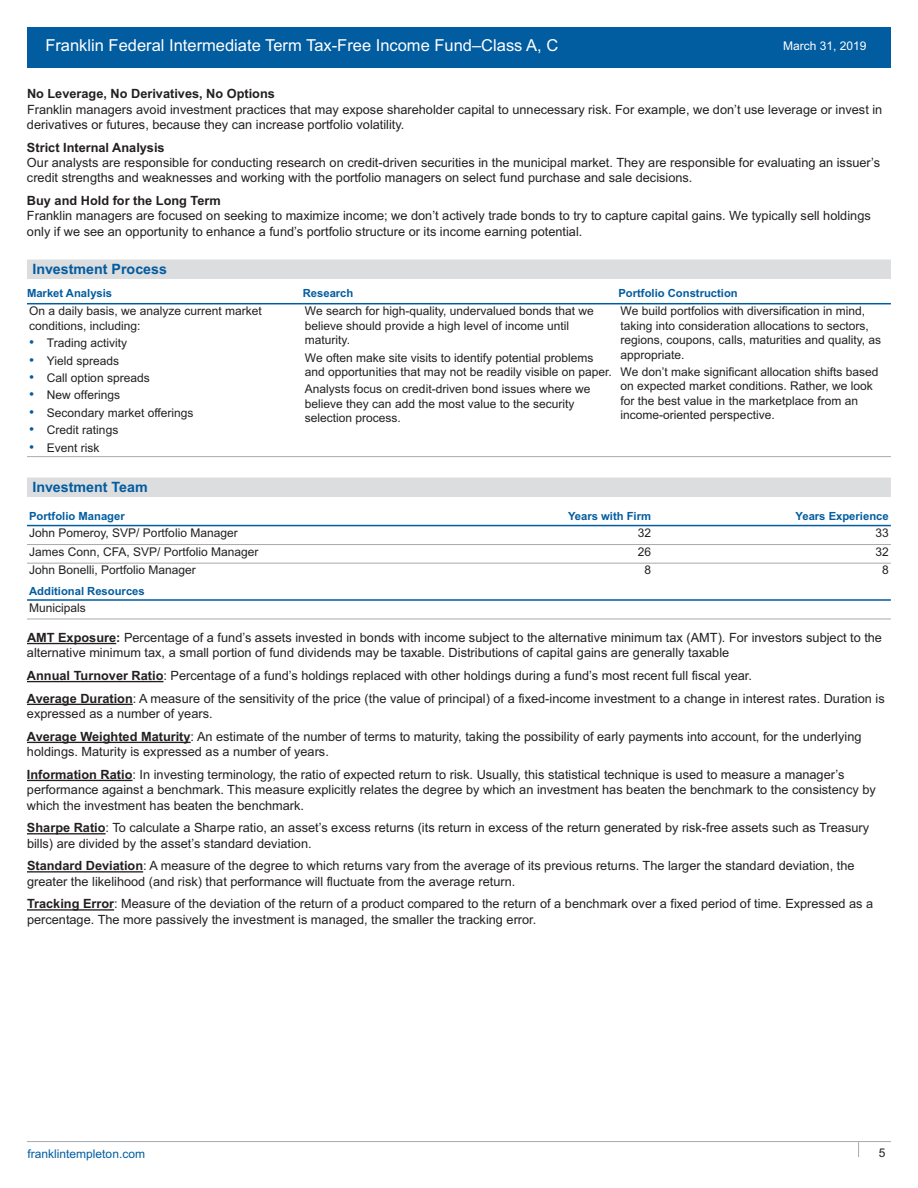
<style>
.page{position:relative;width:918px;height:1188px;background:#fff}
.page>*{position:absolute;margin:0;border:0;box-sizing:border-box;transform-origin:0 0}
.t1{font:16.5px "Arial";color:#fff}
.t2{font:700 14.25px "Arial";color:#015ca0}
.t3{font:12.75px/15.3px "Arial";color:#231f20}
.t4{font:700 12.75px "Arial";color:#231f20}
.t5{font:12px/14.4px "Arial";color:#231f20}
.t6{font:12px "Arial";color:#015ca0}
.t7{font:12px "Arial";color:#fff}
.t8{font:700 11.25px "Arial";color:#015ca0}
.s1{font-size:14.4px;color:#015ca0}
.s2{font-weight:700}
</style>
<div class="page">
<div style="left:27px;top:27px;width:864px;height:40px;background:#015ca0"></div>
<div style="left:27px;top:260px;width:864px;height:19px;background:#dcdddf"></div>
<div style="left:27px;top:478px;width:864px;height:19px;background:#dcdddf"></div>
<hr style="left:27px;top:643px;width:89px;height:1px;background:#231f20">
<hr style="left:27px;top:681px;width:136px;height:1px;background:#231f20">
<hr style="left:27px;top:704px;width:106px;height:1px;background:#231f20">
<hr style="left:27px;top:742px;width:164px;height:1px;background:#231f20">
<hr style="left:27px;top:780px;width:106px;height:1px;background:#231f20">
<hr style="left:27px;top:833px;width:79px;height:1px;background:#231f20">
<hr style="left:27px;top:871px;width:116px;height:2px;background:#231f20">
<hr style="left:27px;top:909px;width:87px;height:2px;background:#231f20">
<hr style="left:27px;top:303px;width:864px;height:1px;background:#015ca0">
<hr style="left:27px;top:456px;width:864px;height:1px;background:#a8a9ad">
<hr style="left:27px;top:525px;width:864px;height:1px;background:#015ca0">
<hr style="left:27px;top:544px;width:864px;height:1px;background:#a8a9ad">
<hr style="left:27px;top:563px;width:864px;height:1px;background:#a8a9ad">
<hr style="left:27px;top:599px;width:864px;height:2px;background:#015ca0">
<hr style="left:27px;top:619px;width:864px;height:1px;background:#a8a9ad">
<hr style="left:27px;top:1141px;width:864px;height:1px;background:#a8a9ad">
<svg style="left:858px;top:1142px;width:1px;height:15px"></svg>
<p class="t1" style="left:45px;top:36px;width:514px">Franklin Federal Intermediate Term Tax-Free Income Fund–Class A, C</p>
<p class="t4" style="left:27px;top:86px;width:249px">No Leverage, No Derivatives, No Options</p>
<p class="t3" style="left:27px;top:102px;width:857px">Franklin managers avoid investment practices that may expose shareholder capital to unnecessary risk. For example, we don’t use leverage or invest in derivatives or futures, because they can increase portfolio volatility.</p>
<p class="t4" style="left:27px;top:140px;width:139px">Strict Internal Analysis</p>
<p class="t3" style="left:27px;top:155px;width:855px">Our analysts are responsible for conducting research on credit-driven securities in the municipal market. They are responsible for evaluating an issuer’s credit strengths and weaknesses and working with the portfolio managers on select fund purchase and sale decisions.</p>
<p class="t4" style="left:27px;top:193px;width:195px">Buy and Hold for the Long Term</p>
<p class="t3" style="left:27px;top:208px;width:845px">Franklin managers are focused on seeking to maximize income; we don’t actively trade bonds to try to capture capital gains. We typically sell holdings only if we see an opportunity to enhance a fund’s portfolio structure or its income earning potential.</p>
<p class="t2" style="left:32px;top:260px;width:136px">Investment Process</p>
<p class="t7" style="left:783px;top:39px;width:85px">March 31, 2019</p>
<p class="t8" style="left:27px;top:287px;width:87px">Market Analysis</p>
<p class="t8" style="left:303px;top:287px;width:52px">Research</p>
<p class="t8" style="left:618px;top:287px;width:121px">Portfolio Construction</p>
<p class="t5" style="left:29px;top:304px;width:234px">On a daily basis, we analyze current market conditions, including:</p>
<p class="t5" style="left:29px;top:336px;width:100px"><span class="s1">•</span> Trading activity</p>
<p class="t5" style="left:29px;top:353px;width:92px"><span class="s1">•</span> Yield spreads</p>
<p class="t5" style="left:29px;top:371px;width:122px"><span class="s1">•</span> Call option spreads</p>
<p class="t5" style="left:29px;top:388px;width:92px"><span class="s1">•</span> New offerings</p>
<p class="t5" style="left:29px;top:405px;width:166px"><span class="s1">•</span> Secondary market offerings</p>
<p class="t5" style="left:29px;top:423px;width:91px"><span class="s1">•</span> Credit ratings</p>
<p class="t5" style="left:29px;top:440px;width:72px"><span class="s1">•</span> Event risk</p>
<p class="t5" style="left:305px;top:304px;width:291px">We search for high-quality, undervalued bonds that we believe should provide a high level of income until maturity.</p>
<p class="t5" style="left:305px;top:350px;width:308px">We often make site visits to identify potential problems and opportunities that may not be readily visible on paper.</p>
<p class="t5" style="left:305px;top:382px;width:287px">Analysts focus on credit-driven bond issues where we believe they can add the most value to the security selection process.</p>
<p class="t5" style="left:621px;top:304px;width:262px">We build portfolios with diversification in mind, taking into consideration allocations to sectors, regions, coupons, calls, maturities and quality, as appropriate.</p>
<p class="t5" style="left:621px;top:365px;width:259px">We don’t make significant allocation shifts based on expected market conditions. Rather, we look for the best value in the marketplace from an income-oriented perspective.</p>
<p class="t2" style="left:32px;top:478px;width:117px">Investment Team</p>
<p class="t8" style="left:29px;top:510px;width:97px">Portfolio Manager</p>
<p class="t8" style="left:568px;top:510px;width:85px">Years with Firm</p>
<p class="t8" style="left:796px;top:510px;width:95px">Years Experience</p>
<p class="t5" style="left:29px;top:526px;width:210px">John Pomeroy, SVP/ Portfolio Manager</p>
<p class="t5" style="left:638px;top:526px;width:15px">32</p>
<p class="t5" style="left:875px;top:526px;width:15px">33</p>
<p class="t5" style="left:29px;top:544px;width:231px">James Conn, CFA, SVP/ Portfolio Manager</p>
<p class="t5" style="left:638px;top:544px;width:15px">26</p>
<p class="t5" style="left:875px;top:544px;width:15px">32</p>
<p class="t5" style="left:29px;top:563px;width:168px">John Bonelli, Portfolio Manager</p>
<p class="t5" style="left:644px;top:563px;width:8px">8</p>
<p class="t5" style="left:882px;top:563px;width:8px">8</p>
<p class="t8" style="left:29px;top:584px;width:117px">Additional Resources</p>
<p class="t5" style="left:29px;top:600px;width:58px">Municipals</p>
<p class="t3" style="left:27px;top:630px;width:857px"><span class="s2">AMT Exposure:</span> Percentage of a fund’s assets invested in bonds with income subject to the alternative minimum tax (AMT). For investors subject to the alternative minimum tax, a small portion of fund dividends may be taxable. Distributions of capital gains are generally taxable</p>
<p class="t3" style="left:27px;top:664px;width:859px;line-height:22.8px"><span class="s2">Annual Turnover Ratio</span>: Percentage of a fund’s holdings replaced with other holdings during a fund’s most recent full fiscal year.<br><span class="s2">Average Duration</span>: A measure of the sensitivity of the price (the value of principal) of a fixed-income investment to a change in interest rates. Duration is</p>
<p class="t3" style="left:27px;top:702px;width:836px;line-height:22.8px">expressed as a number of years.<br><span class="s2">Average Weighted Maturity</span>: An estimate of the number of terms to maturity, taking the possibility of early payments into account, for the underlying</p>
<p class="t3" style="left:27px;top:740px;width:819px;line-height:22.8px">holdings. Maturity is expressed as a number of years.<br><span class="s2">Information Ratio</span>: In investing terminology, the ratio of expected return to risk. Usually, this statistical technique is used to measure a manager’s</p>
<p class="t3" style="left:27px;top:782px;width:850px">performance against a benchmark. This measure explicitly relates the degree by which an investment has beaten the benchmark to the consistency by which the investment has beaten the benchmark.</p>
<p class="t3" style="left:27px;top:820px;width:844px"><span class="s2">Sharpe Ratio</span>: To calculate a Sharpe ratio, an asset’s excess returns (its return in excess of the return generated by risk-free assets such as Treasury bills) are divided by the asset’s standard deviation.</p>
<p class="t3" style="left:27px;top:858px;width:829px"><span class="s2">Standard Deviation</span>: A measure of the degree to which returns vary from the average of its previous returns. The larger the standard deviation, the greater the likelihood (and risk) that performance will fluctuate from the average return.</p>
<p class="t3" style="left:27px;top:896px;width:848px"><span class="s2">Tracking Error</span>: Measure of the deviation of the return of a product compared to the return of a benchmark over a fixed period of time. Expressed as a percentage. The more passively the investment is managed, the smaller the tracking error.</p>
<p class="t6" style="left:28px;top:1147px;width:119px">franklintempleton.com</p>
<p class="t5" style="left:879px;top:1146px;width:8px">5</p>
</div>
